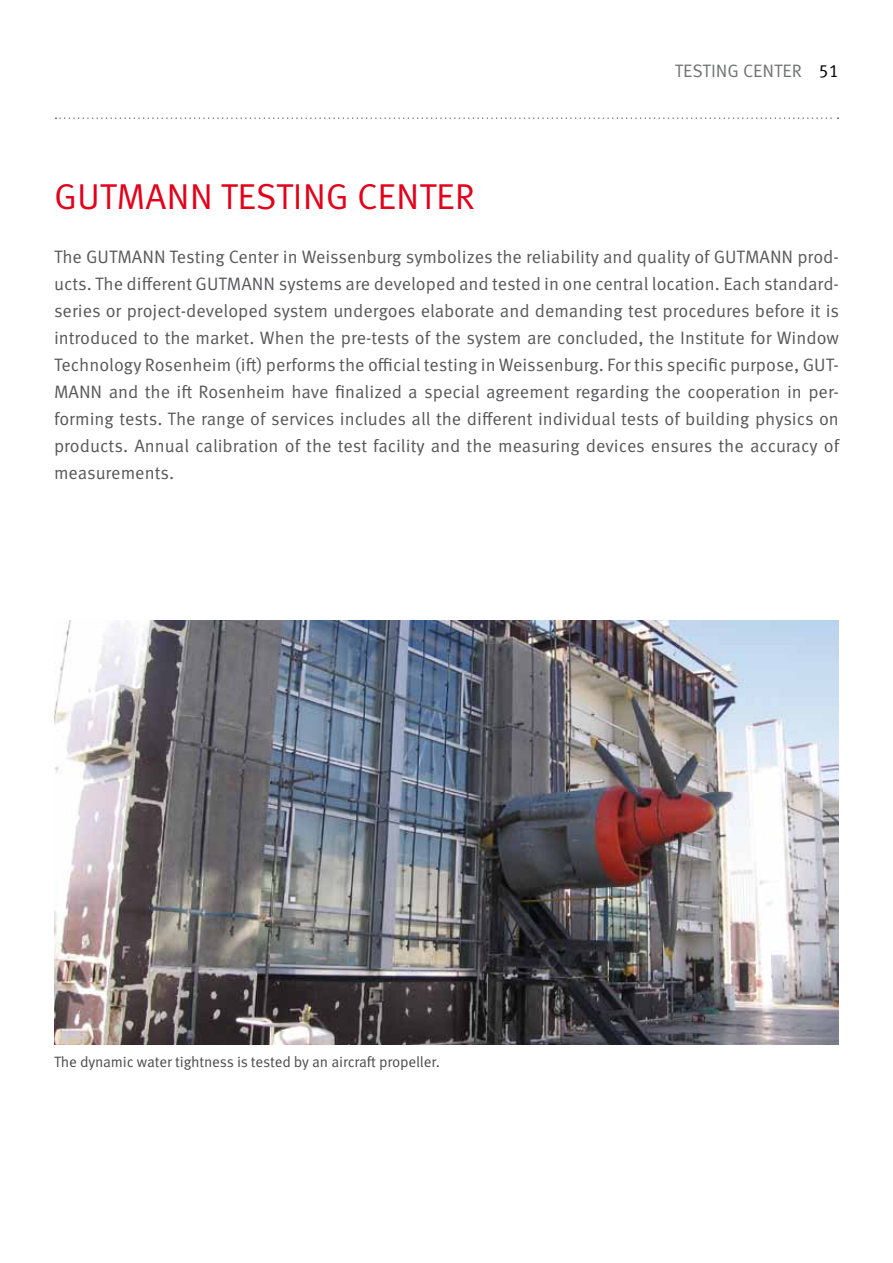
<style>
.page{position:relative;width:893px;height:1263px;background:#fff}
.page>*{position:absolute;margin:0;border:0;box-sizing:border-box;transform-origin:0 0}
.t1{font:36px "Gutmann Meta Norm";color:#e2001a}
.t2{font:18px/27px "Gutmann Meta Norm";color:#58585a;text-align:justify}
.t3{font:18px "Gutmann Meta Norm";color:#707172}
.t4{font:15px "Gutmann Meta Norm";letter-spacing:-.01em;color:#4b4b4d}
.s1{color:#000}
</style>
<div class="page">
<svg style="left:56px;top:117px;width:782px;height:2px"></svg>
<img style="left:54px;top:621px;width:785px;height:424px">
<h1 class="t1" style="left:54px;top:169px;width:422px">GUTMANN TESTING CENTER</h1>
<p class="t3" style="left:675px;top:58px;width:166px">TESTING CENTER <span class="s1">51</span></p>
<p class="t2" style="left:54px;top:242px;width:787px">The GUTMANN Testing Center in Weissenburg symbolizes the reliability and quality of GUTMANN prod&shy;ucts. The different GUTMANN systems are developed and tested in one central location. Each standard&shy;series or project-developed system undergoes elaborate and demanding test procedures before it is introduced to the market. When the pre-tests of the system are concluded, the Institute for Window Technology Rosenheim (ift) performs the official testing in Weissenburg. For this specific purpose, GUT-MANN and the ift Rosenheim have finalized a special agreement regarding the cooperation in per&shy;forming tests. The range of services includes all the different individual tests of building physics on products. Annual calibration of the test facility and the measuring devices ensures the accuracy of measurements.</p>
<p class="t4" style="left:54px;top:1050px;width:388px">The dynamic water tightness is tested by an aircraft propeller.</p>
</div>
